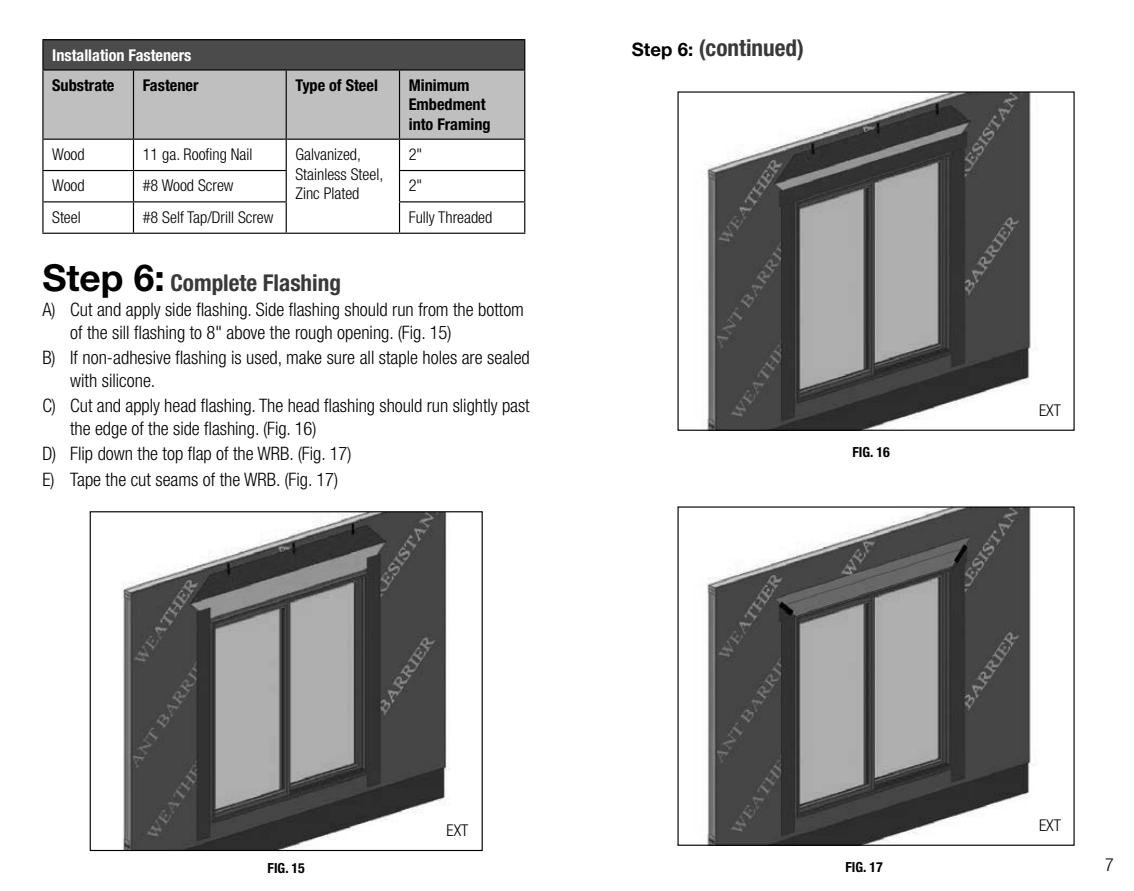
<style>
.page{position:relative;width:1134px;height:891px;background:#fff}
.page>*{position:absolute;margin:0;border:0;box-sizing:border-box;transform-origin:0 0}
.t1{font:700 condensed 23.18px "Helvetica Neue LT Std";color:#393939}
.t2{font:300 condensed 18.68px/22.3px "Helvetica Neue LT Std";color:#000}
.t3{font:300 condensed 18px "Helvetica Neue LT Std";color:#000}
.t4{font:300 condensed 16.2px/19.6px "Helvetica Neue LT Std";color:#000}
.t5{font:700 condensed 16.2px/19.6px "Helvetica Neue LT Std";color:#000}
.t6{font:700 condensed 16.2px/30.2px "Helvetica Neue LT Std";color:#fff}
.t7{font:700 condensed 13.95px "Helvetica Neue LT Std";color:#000}
.s1{color:#000}
.s2{font-stretch:normal;font-size:37.12px;color:#000}
.s3{font-stretch:normal;font-size:18.68px;color:#000}
</style>
<div class="page">
<hr style="left:42px;top:39px;width:91px;height:1px;background:#000">
<hr style="left:42px;top:40px;width:2px;height:29px;background:#000">
<hr style="left:133px;top:39px;width:153px;height:1px;background:#000">
<hr style="left:286px;top:39px;width:114px;height:1px;background:#000">
<hr style="left:400px;top:39px;width:125px;height:1px;background:#000">
<svg style="left:43px;top:40px;width:482px;height:99px;background:#9a9a9a"></svg>
<hr style="left:42px;top:69px;width:91px;height:2px;background:#000">
<hr style="left:42px;top:71px;width:2px;height:68px;background:#000">
<hr style="left:133px;top:69px;width:153px;height:2px;background:#000">
<hr style="left:133px;top:71px;width:1px;height:68px;background:#000">
<hr style="left:286px;top:69px;width:114px;height:2px;background:#000">
<hr style="left:286px;top:71px;width:1px;height:68px;background:#000">
<hr style="left:400px;top:69px;width:125px;height:2px;background:#000">
<hr style="left:399px;top:71px;width:1px;height:68px;background:#000">
<hr style="left:524px;top:71px;width:1px;height:68px;background:#000">
<hr style="left:42px;top:139px;width:91px;height:1px;background:#000">
<hr style="left:42px;top:140px;width:2px;height:30px;background:#000">
<hr style="left:133px;top:139px;width:153px;height:1px;background:#000">
<hr style="left:133px;top:140px;width:1px;height:30px;background:#000">
<hr style="left:286px;top:139px;width:114px;height:1px;background:#000">
<hr style="left:286px;top:140px;width:1px;height:30px;background:#000">
<hr style="left:400px;top:139px;width:125px;height:1px;background:#000">
<hr style="left:399px;top:140px;width:1px;height:30px;background:#000">
<hr style="left:524px;top:140px;width:1px;height:30px;background:#000">
<hr style="left:42px;top:170px;width:91px;height:1px;background:#000">
<hr style="left:42px;top:171px;width:2px;height:30px;background:#000">
<hr style="left:133px;top:170px;width:154px;height:1px;background:#000">
<hr style="left:133px;top:171px;width:1px;height:30px;background:#000">
<hr style="left:286px;top:171px;width:1px;height:30px;background:#000">
<hr style="left:399px;top:170px;width:126px;height:1px;background:#000">
<hr style="left:399px;top:171px;width:1px;height:30px;background:#000">
<hr style="left:524px;top:171px;width:1px;height:30px;background:#000">
<hr style="left:42px;top:201px;width:91px;height:1px;background:#000">
<hr style="left:42px;top:202px;width:2px;height:31px;background:#000">
<hr style="left:133px;top:201px;width:154px;height:1px;background:#000">
<hr style="left:133px;top:202px;width:1px;height:31px;background:#000">
<hr style="left:286px;top:202px;width:1px;height:31px;background:#000">
<hr style="left:399px;top:201px;width:126px;height:1px;background:#000">
<hr style="left:399px;top:202px;width:1px;height:31px;background:#000">
<hr style="left:524px;top:202px;width:1px;height:31px;background:#000">
<hr style="left:42px;top:233px;width:91px;height:1px;background:#000">
<hr style="left:133px;top:233px;width:153px;height:1px;background:#000">
<hr style="left:286px;top:233px;width:114px;height:1px;background:#000">
<hr style="left:400px;top:233px;width:125px;height:1px;background:#000">
<img style="left:122px;top:513px;width:328px;height:336px">
<div style="left:90px;top:511px;width:393px;height:340px;border:1px solid #000"></div>
<div style="left:409px;top:818px;width:60px;height:23px;background:#fff"></div>
<img style="left:706px;top:93px;width:325px;height:336px">
<div style="left:677px;top:91px;width:398px;height:340px;border:1px solid #000"></div>
<img style="left:707px;top:508px;width:329px;height:336px">
<div style="left:677px;top:506px;width:398px;height:340px;border:1px solid #000"></div>
<p class="t6" style="left:52px;top:40px;width:141px">Installation Fasteners<br><span class="s1">Substrate</span></p>
<p class="t5" style="left:143px;top:75px;width:57px">Fastener</p>
<p class="t5" style="left:296px;top:75px;width:84px">Type of Steel</p>
<p class="t5" style="left:409px;top:75px;width:83px">Minimum<br>Embedment into Framing</p>
<p class="t4" style="left:52px;top:144px;width:34px">Wood</p>
<p class="t4" style="left:143px;top:144px;width:111px">11 ga. Roofing Nail</p>
<p class="t4" style="left:296px;top:144px;width:89px">Galvanized,<br>Stainless Steel,<br>Zinc Plated</p>
<p class="t4" style="left:409px;top:144px;width:15px">2"</p>
<p class="t4" style="left:52px;top:176px;width:34px">Wood</p>
<p class="t4" style="left:143px;top:176px;width:92px">#8 Wood Screw</p>
<p class="t4" style="left:409px;top:176px;width:15px">2"</p>
<p class="t4" style="left:52px;top:207px;width:30px">Steel</p>
<p class="t4" style="left:143px;top:207px;width:132px">#8 Self Tap/Drill Screw</p>
<p class="t4" style="left:409px;top:207px;width:85px">Fully Threaded</p>
<p class="t1" style="left:42px;top:269px;width:300px"><span class="s2">Step 6:</span> Complete Flashing</p>
<p class="t2" style="left:70px;top:299px;width:455px;text-indent:-28px">A) Cut and apply side flashing. Side flashing should run from the bottom of the sill flashing to 8" above the rough opening. (Fig. 15)</p>
<p class="t2" style="left:70px;top:347px;width:461px;text-indent:-28px">B) If non-adhesive flashing is used, make sure all staple holes are sealed with silicone.</p>
<p class="t2" style="left:70px;top:394px;width:461px;text-indent:-28px">C) Cut and apply head flashing. The head flashing should run slightly past the edge of the side flashing. (Fig. 16)</p>
<p class="t2" style="left:42px;top:441px;width:311px;line-height:25.7px">D) Flip down the top flap of the WRB. (Fig. 17)<br>E) Tape the cut seams of the WRB. (Fig. 17)</p>
<p class="t1" style="left:632px;top:34px;width:174px"><span class="s3">Step 6:</span> (continued)</p>
<p class="t7" style="left:852px;top:444px;width:39px">FIG. 16</p>
<p class="t4" style="left:1039px;top:400px;width:23px">EXT</p>
<p class="t7" style="left:268px;top:859px;width:39px">FIG. 15</p>
<p class="t4" style="left:447px;top:820px;width:23px">EXT</p>
<p class="t4" style="left:1039px;top:815px;width:23px">EXT</p>
<p class="t7" style="left:845px;top:859px;width:39px">FIG. 17</p>
<p class="t3" style="left:1105px;top:854px;width:10px">7</p>
</div>
